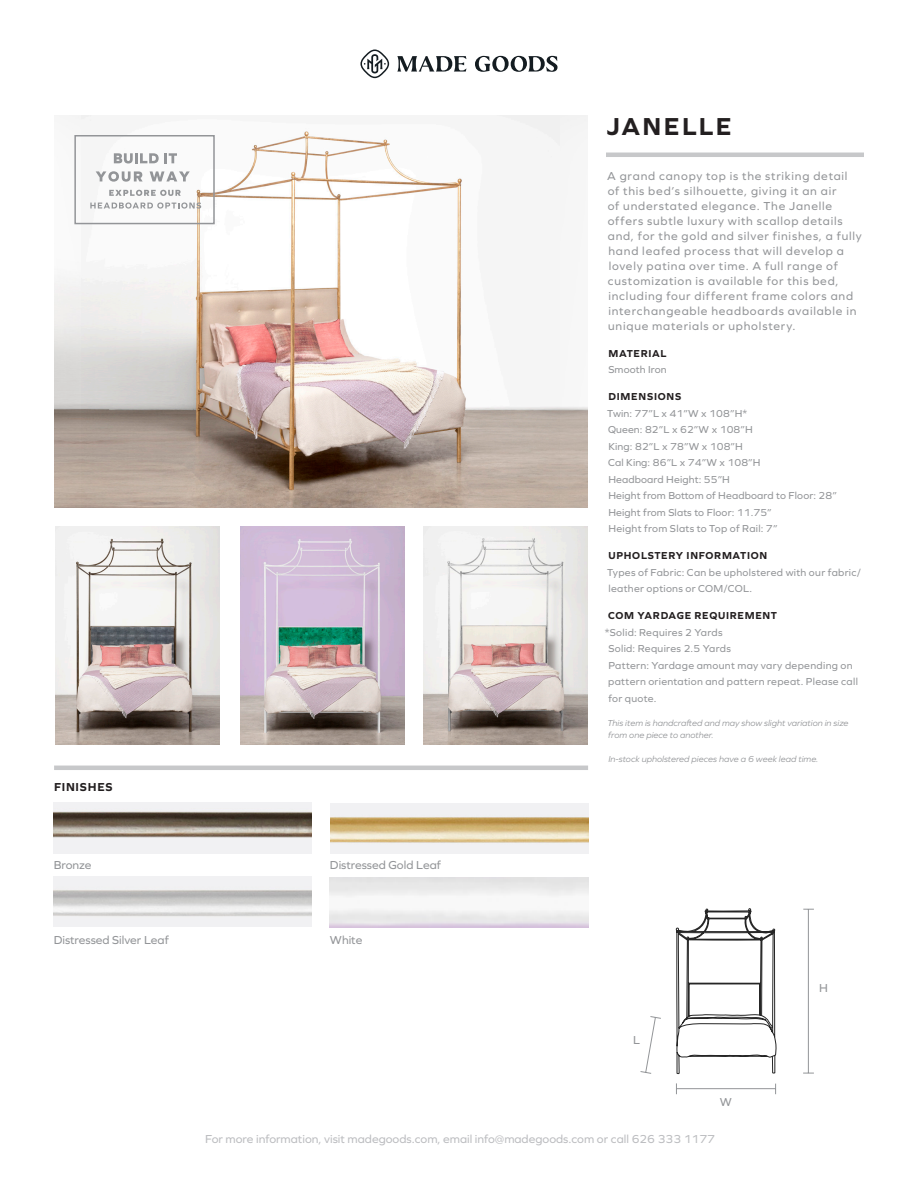
<style>
.page{position:relative;width:918px;height:1188px;background:#fff}
.page>*{position:absolute;margin:0;border:0;box-sizing:border-box;transform-origin:0 0}
.t1{font:700 25.5px "Graphie";letter-spacing:.085em;color:#231f20}
.t2{font:12px/15px "Graphie";letter-spacing:.065em;color:#939598}
.t3{font:12px "Graphie";color:#bcbdc0}
.t4{font:12px "Graphie";color:#939598}
.t5{font:700 12px "Graphie";letter-spacing:.065em;color:#231f20}
.t6{font:10.5px/16.5px "Graphie";letter-spacing:.025em;color:#939598}
.t7{font:700 10.5px "Graphie";letter-spacing:.065em;color:#231f20}
.t8{font:italic 9px/12px "Graphie";color:#939598}
</style>
<div class="page">
<hr style="left:606px;top:153px;width:258px;height:4px;background:#c7c8ca">
<svg style="left:397px;top:56px;width:161px;height:16px"></svg>
<svg style="left:360px;top:50px;width:29px;height:28px"></svg>
<hr style="left:54px;top:766px;width:534px;height:4px;background:#c7c8ca">
<img style="left:81px;top:116px;width:480px;height:392px">
<hr style="left:808px;top:909px;width:1px;height:164px;background:#939598">
<svg style="left:640px;top:1016px;width:21px;height:58px"></svg>
<svg style="left:676px;top:908px;width:101px;height:187px"></svg>
<img style="left:54px;top:116px;width:27px;height:392px">
<img style="left:55px;top:527px;width:164px;height:218px">
<img style="left:240px;top:527px;width:165px;height:218px">
<img style="left:424px;top:526px;width:164px;height:218px">
<img style="left:330px;top:803px;width:258px;height:51px">
<img style="left:54px;top:803px;width:258px;height:50px">
<svg style="left:109px;top:190px;width:72px;height:6px"></svg>
<svg style="left:114px;top:153px;width:63px;height:10px"></svg>
<svg style="left:96px;top:171px;width:47px;height:11px"></svg>
<svg style="left:150px;top:171px;width:40px;height:10px"></svg>
<div style="left:75px;top:135px;width:140px;height:89px;border:2px solid #939598"></div>
<svg style="left:90px;top:202px;width:111px;height:7px"></svg>
<p class="t5" style="left:54px;top:780px;width:60px">FINISHES</p>
<p class="t2" style="left:54px;top:858px;width:39px">Bronze</p>
<p class="t4" style="left:330px;top:858px;width:113px">Distressed Gold Leaf</p>
<p class="t4" style="left:54px;top:933px;width:117px">Distressed Silver Leaf</p>
<p class="t2" style="left:330px;top:932px;width:34px">White</p>
<h1 class="t1" style="left:607px;top:111px;width:126px">JANELLE</h1>
<p class="t2" style="left:607px;top:168px;width:256px">A grand canopy top is the striking detail of this bed’s silhouette, giving it an air<br>of understated elegance. The Janelle offers subtle luxury with scallop details and, for the gold and silver finishes, a fully hand leafed process that will develop a lovely patina over time. A full range of customization is available for this bed, including four different frame colors and interchangeable headboards available in unique materials or upholstery.</p>
<p class="t7" style="left:609px;top:347px;width:59px">MATERIAL</p>
<p class="t6" style="left:608px;top:361px;width:60px">Smooth Iron</p>
<p class="t7" style="left:609px;top:390px;width:74px">DIMENSIONS</p>
<p class="t6" style="left:607px;top:405px;width:231px">Twin: 77”L x 41”W x 108”H*<br>Queen: 82”L x 62”W x 108”H<br>King: 82”L x 78”W x 108”H<br>Cal King: 86”L x 74”W x 108”H<br>Headboard Height: 55”H<br>Height from Bottom of Headboard to Floor: 28”<br>Height from Slats to Floor: 11.75”<br>Height from Slats to Top of Rail: 7”</p>
<p class="t7" style="left:609px;top:549px;width:160px">UPHOLSTERY INFORMATION</p>
<p class="t6" style="left:607px;top:564px;width:255px">Types of Fabric: Can be upholstered with our fabric/ leather options or COM/COL.</p>
<p class="t7" style="left:608px;top:609px;width:171px">COM YARDAGE REQUIREMENT</p>
<p class="t6" style="left:608px;top:624px;width:251px;text-indent:-3px">*Solid: Requires 2 Yards<br>Solid: Requires 2.5 Yards<br>Pattern: Yardage amount may vary depending on pattern orientation and pattern repeat. Please call for quote.</p>
<p class="t8" style="left:607px;top:716px;width:243px">This item is handcrafted and may show slight variation in size from one piece to another.</p>
<p class="t8" style="left:608px;top:752px;width:212px">In-stock upholstered pieces have a 6 week lead time.</p>
<p class="t2" style="left:633px;top:1032px;width:8px">L</p>
<p class="t2" style="left:720px;top:1094px;width:14px">W</p>
<p class="t2" style="left:819px;top:980px;width:10px">H</p>
<p class="t3" style="left:205px;top:1132px;width:511px">For more information, visit madegoods.com, email info@madegoods.com or call 626 333 1177</p>
</div>
